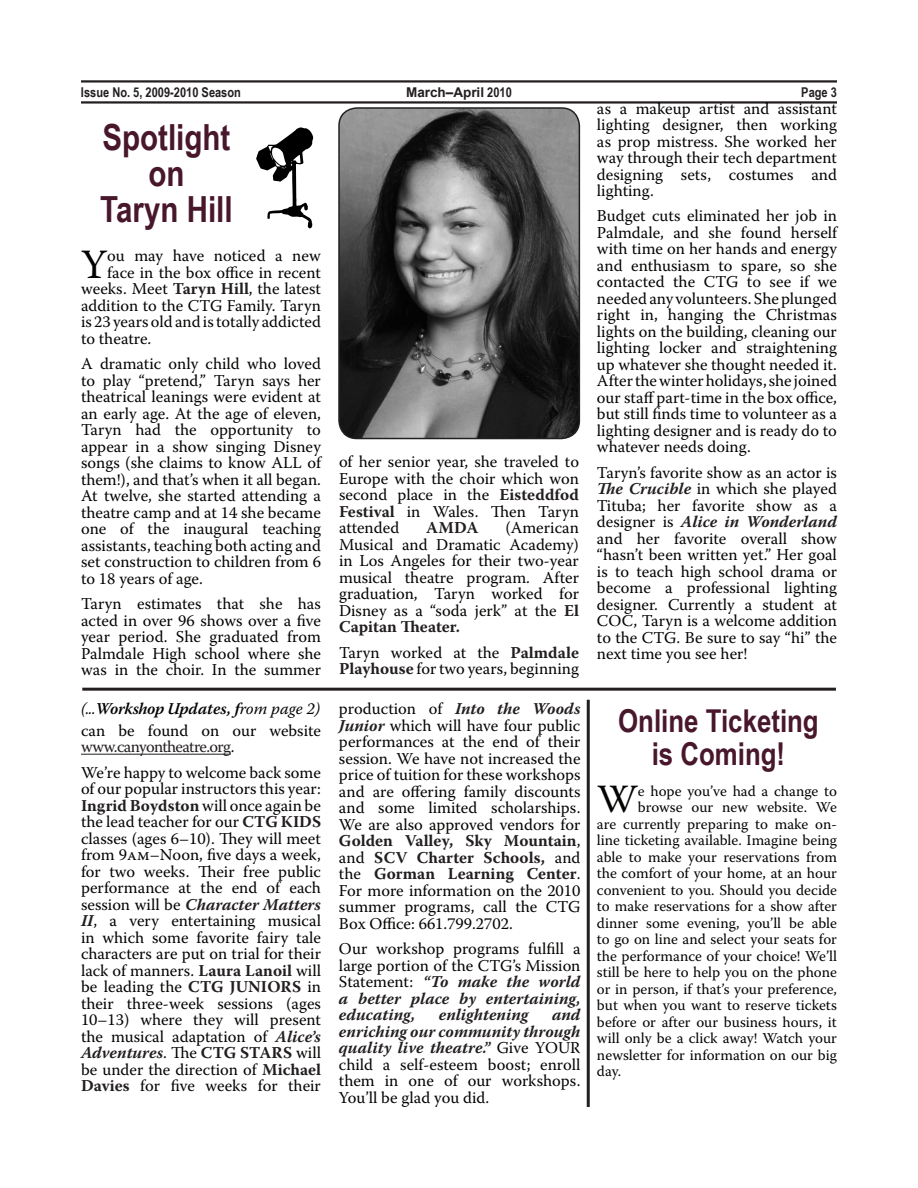
<style>
.page{position:relative;width:918px;height:1188px;background:#fff}
.page>*{position:absolute;margin:0;border:0;box-sizing:border-box;transform-origin:0 0}
.t1{font:41.55px "Warnock Pro";color:#040503}
.t2{font:40.05px "Warnock Pro";color:#040503}
.t3{font:700 36px/36px "Arial Narrow";color:#48172b;text-align:center}
.t4{font:700 31.5px/33px "Arial Narrow";color:#48172b;text-align:center}
.t5{font:16.5px/16.5px "Warnock Pro";color:#040503;text-align:justify}
.t6{font:italic 600 16.5px "Warnock Pro";letter-spacing:-.02em;color:#040503}
.t7{font:italic 700 16.5px "Warnock Pro";color:#231f20}
.t8{font:700 16.5px "Warnock Pro";color:#231f20}
.t9{font:15px "Warnock Pro";color:#040503}
.t10{font:700 13.5px "Arial Narrow";color:#231f20}
.t11{font:700 13.5px "Arial";color:#231f20}
.s1{font-family:"Arial Narrow"}
.s2{font-weight:700;font-style:italic;color:#231f20}
.s3{font-weight:700;color:#231f20}
.s4{font-weight:400}
.s5{color:#231f20}
</style>
<div class="page">
<hr style="left:81px;top:80px;width:756px;height:3px;background:#231f20">
<hr style="left:81px;top:101px;width:756px;height:3px;background:#231f20">
<hr style="left:587px;top:700px;width:3px;height:407px;background:#231f20">
<svg style="left:256px;top:127px;width:58px;height:102px"></svg>
<hr style="left:82px;top:688px;width:754px;height:3px;background:#231f20">
<img style="left:339px;top:108px;width:240px;height:331px">
<div style="left:338px;top:107px;width:242px;height:332px;border:2px solid #231f20;border-radius:18px"></div>
<hr style="left:81px;top:754px;width:150px;height:1px;background:#231f20">
<p class="t10" style="left:81px;top:82px;width:162px">Issue No. 5, 2009-2010 Season</p>
<p class="t11" style="left:406px;top:83px;width:107px">March–April <span class="s1">2010</span></p>
<p class="t10" style="left:801px;top:82px;width:37px">Page 3</p>
<p class="t5" style="left:597px;top:100px;width:242px">as a makeup artist and assistant lighting designer, then working as prop mistress. She worked her way through their tech department designing sets, costumes and lighting.</p>
<p class="t5" style="left:597px;top:208px;width:242px">Budget cuts eliminated her job in Palmdale, and she found herself with time on her hands and energy and enthusiasm to spare, so she contacted the CTG to see if we needed any volunteers. She plunged right in, hanging the Christmas lights on the building, cleaning our lighting locker and straightening up whatever she thought needed it.<br>After the winter holidays, she joined our staff part-time in the box office, but still finds time to volunteer as a lighting designer and is ready do to whatever needs doing.</p>
<p class="t5" style="left:597px;top:464px;width:242px">Taryn’s favorite show as an actor is <span class="s2">The Crucible</span> in which she played Tituba; her favorite show as a designer is <span class="s2">Alice in Wonderland </span>and her favorite overall show “hasn’t been written yet.” Her goal is to teach high school drama or become a professional lighting designer. Currently a student at COC, Taryn is a welcome addition to the CTG. Be sure to say “hi” the next time you see her!</p>
<h3 class="t3" style="left:100px;top:118px;width:134px">Spotlight on<br>Taryn Hill</h3>
<h1 class="t1" style="left:81px;top:239px;width:28px">Y</h1>
<p class="t5" style="left:107px;top:247px;width:215px">ou may have noticed a new</p>
<p class="t5" style="left:107px;top:264px;width:215px">face in the box office in recent</p>
<p class="t5" style="left:81px;top:280px;width:241px">weeks. Meet <span class="s3">Taryn Hill</span>, the latest</p>
<p class="t5" style="left:81px;top:297px;width:241px">addition to the CTG Family. Taryn</p>
<p class="t5" style="left:81px;top:313px;width:242px">is 23 years old and is totally addicted</p>
<p class="t5" style="left:81px;top:330px;width:72px">to theatre.</p>
<p class="t5" style="left:81px;top:355px;width:242px">A dramatic only child who loved to play “pretend,” Taryn says her theatrical leanings were evident at an early age. At the age of eleven, Taryn had the opportunity to appear in a show singing Disney songs (she claims to know ALL of them!), and that’s when it all began.<br>At twelve, she started attending a theatre camp and at 14 she became one of the inaugural teaching assistants, teaching both acting and set construction to children from 6 to 18 years of age.</p>
<p class="t5" style="left:81px;top:595px;width:242px">Taryn estimates that she has acted in over 96 shows over a five year period. She graduated from Palmdale High school where she was in the choir. In the summer</p>
<p class="t5" style="left:339px;top:453px;width:242px">of her senior year, she traveled to Europe with the choir which won second place in the <span class="s3">Eisteddfod Festival</span> in Wales. Then Taryn attended</p>
<p class="t5" style="left:339px;top:519px;width:242px;text-indent:166px">(American Musical and Dramatic Academy) in Los Angeles for their two-year musical theatre program. After graduation, Taryn worked for Disney as a “soda jerk” at the <span class="s3">El Capitan Theater.</span></p>
<p class="t5" style="left:339px;top:644px;width:242px">Taryn worked at the <span class="s3">Palmdale<br>Playhouse</span> for two years, beginning</p>
<p class="t8" style="left:426px;top:518px;width:54px">AMDA</p>
<p class="t6" style="left:81px;top:699px;width:241px"><span class="s4">(...</span>Workshop Updates, f<span class="s4">rom page 2)</span></p>
<p class="t5" style="left:81px;top:722px;width:241px">can be found on our website <span class="s5">www.canyontheatre.org</span>.</p>
<p class="t5" style="left:81px;top:764px;width:242px">We’re happy to welcome back some of our popular instructors this year:<br><span class="s3">Ingrid Boydston</span> will once again be the lead teacher for our <span class="s3">CTG KIDS </span>classes (ages 6–10). They will meet from 9am–Noon, five days a week, for two weeks. Their free public performance at the end of each session will be <span class="s2">Character Matters II</span>, a very entertaining musical in which some favorite fairy tale characters are put on trial for their lack of manners. <span class="s3">Laura Lanoil</span> will be leading the <span class="s3">CTG JUNIORS</span> in their three-week sessions (ages 10–13) where they will present the musical adaptation of <span class="s2">Alice’s Adventures</span>. The <span class="s3">CTG STARS</span> will be under the direction of <span class="s3">Michael Davies</span> for five weeks for their</p>
<p class="t5" style="left:339px;top:700px;width:243px">production of <span class="s2">Into the Woods Junior</span> which will have four public performances at the end of their session. We have not increased the price of tuition for these workshops and are offering family discounts and some limited scholarships.<br>We are also approved vendors for <span class="s3">Golden Valley, Sky Mountain</span>, and <span class="s3">SCV Charter Schools,</span> and the <span class="s3">Gorman Learning Center</span>.<br>For more information on the 2010 summer programs, call the CTG Box Office: 661.799.2702.</p>
<p class="t5" style="left:339px;top:940px;width:243px">Our workshop programs fulfill a large portion of the CTG’s Mission Statement: <span class="s2">“To make the world a better place by entertaining, educating,</span></p>
<p class="t7" style="left:439px;top:1005px;width:91px">enlightening</p>
<p class="t5" style="left:339px;top:1006px;width:243px;text-indent:213px"><span class="s2">and enriching our community through quality live theatre.”</span> Give YOUR child a self-esteem boost; enroll them in one of our workshops.<br>You’ll be glad you did.</p>
<h3 class="t4" style="left:618px;top:703px;width:202px">Online Ticketing is Coming!</h3>
<h2 class="t2" style="left:597px;top:775px;width:42px">W</h2>
<p class="t9" style="left:638px;top:782px;width:201px">e hope you’ve had a change to</p>
<p class="t9" style="left:638px;top:798px;width:201px">browse our new website. We</p>
<p class="t9" style="left:597px;top:815px;width:242px">are currently preparing to make on-</p>
<p class="t9" style="left:597px;top:831px;width:241px">line ticketing available. Imagine being</p>
<p class="t9" style="left:597px;top:848px;width:242px">able to make your reservations from</p>
<p class="t9" style="left:597px;top:864px;width:242px">the comfort of your home, at an hour</p>
<p class="t9" style="left:597px;top:881px;width:242px">convenient to you. Should you decide</p>
<p class="t9" style="left:597px;top:897px;width:242px">to make reservations for a show after</p>
<p class="t9" style="left:597px;top:914px;width:242px">dinner some evening, you’ll be able</p>
<p class="t9" style="left:597px;top:930px;width:241px">to go on line and select your seats for</p>
<p class="t9" style="left:597px;top:947px;width:241px">the performance of your choice! We’ll</p>
<p class="t9" style="left:597px;top:963px;width:241px">still be here to help you on the phone</p>
<p class="t9" style="left:597px;top:980px;width:241px">or in person, if that’s your preference,</p>
<p class="t9" style="left:597px;top:996px;width:241px">but when you want to reserve tickets</p>
<p class="t9" style="left:597px;top:1013px;width:241px">before or after our business hours, it</p>
<p class="t9" style="left:597px;top:1029px;width:241px">will only be a click away! Watch your</p>
<p class="t9" style="left:597px;top:1046px;width:242px">newsletter for information on our big</p>
<p class="t9" style="left:597px;top:1062px;width:26px">day.</p>
</div>
